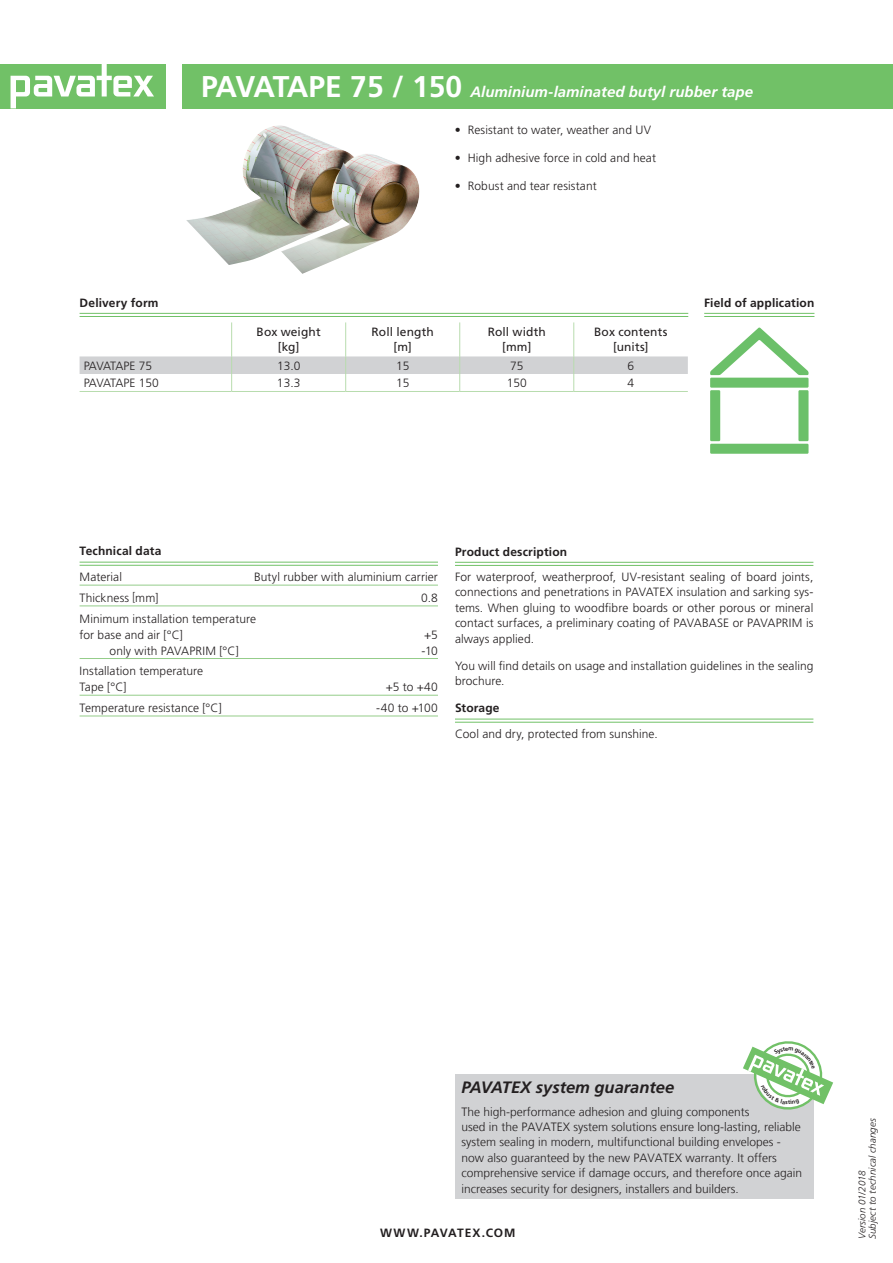
<style>
.page{position:relative;width:893px;height:1263px;background:#fff}
.page>*{position:absolute;margin:0;border:0;box-sizing:border-box;transform-origin:0 0}
.t1{font:italic 700 16.5px "Frutiger LT Std";color:#231f20}
.t2{font:italic 700 15px "Frutiger LT Std";color:#fff}
.t3{font:300 12px/15.5px "Frutiger LT Std";letter-spacing:.005em;color:#231f20}
.t4{font:300 12px/15.5px "Frutiger LT";color:#231f20}
.t5{font:700 12px "Frutiger LT Std";letter-spacing:.015em;color:#231f20}
.t6{font:12px/15.5px "Frutiger LT Std";letter-spacing:.01em;color:#231f20;text-align:center}
.t7{font:700 12px "Frutiger LT Std";letter-spacing:.075em;color:#231f20}
.t8{font:300 12px "Frutiger LT Std";letter-spacing:-.05em;color:#231f20}
.t9{font:300 12px "Frutiger LT Std";letter-spacing:-.055em;color:#231f20}
.t10{font:italic 300 9.75px/10.5px "Frutiger LT Std";letter-spacing:.01em;color:#231f20}
.s1{font-style:normal;font-size:30px}
.s2{font-stretch:condensed}
</style>
<div class="page">
<div style="left:0;top:64px;width:166px;height:44px;background:#71c167"></div>
<svg style="left:11px;top:64px;width:143px;height:44px"></svg>
<div style="left:183px;top:64px;width:710px;height:44px;background:#71c167"></div>
<hr style="left:704px;top:313px;width:110px;height:1px;background:#71c167">
<hr style="left:704px;top:316px;width:110px;height:1px;background:#71c167">
<hr style="left:455px;top:562px;width:358px;height:1px;background:#71c167">
<hr style="left:455px;top:565px;width:358px;height:1px;background:#71c167">
<hr style="left:455px;top:719px;width:358px;height:1px;background:#71c167">
<hr style="left:455px;top:722px;width:358px;height:1px;background:#71c167">
<hr style="left:80px;top:562px;width:358px;height:1px;background:#71c167">
<hr style="left:80px;top:565px;width:358px;height:1px;background:#71c167">
<hr style="left:80px;top:585px;width:358px;height:1px;background:#95cd8a">
<hr style="left:80px;top:605px;width:358px;height:1px;background:#95cd8a">
<hr style="left:80px;top:658px;width:358px;height:1px;background:#95cd8a">
<hr style="left:80px;top:695px;width:358px;height:1px;background:#95cd8a">
<hr style="left:80px;top:716px;width:358px;height:1px;background:#95cd8a">
<hr style="left:80px;top:313px;width:608px;height:1px;background:#71c167">
<hr style="left:80px;top:316px;width:608px;height:1px;background:#71c167">
<hr style="left:231px;top:322px;width:1px;height:34px;background:#b8dcae">
<hr style="left:345px;top:322px;width:1px;height:34px;background:#b8dcae">
<hr style="left:459px;top:322px;width:1px;height:34px;background:#b8dcae">
<hr style="left:573px;top:322px;width:1px;height:34px;background:#b8dcae">
<svg style="left:80px;top:356px;width:608px;height:35px"></svg>
<hr style="left:80px;top:391px;width:152px;height:1px;background:#b8dcae">
<hr style="left:232px;top:391px;width:114px;height:1px;background:#b8dcae">
<hr style="left:346px;top:391px;width:114px;height:1px;background:#b8dcae">
<hr style="left:460px;top:391px;width:114px;height:1px;background:#b8dcae">
<hr style="left:574px;top:391px;width:114px;height:1px;background:#b8dcae">
<div style="left:455px;top:1074px;width:358px;height:125px;background:#d1d2d4"></div>
<div style="left:710px;top:444px;width:98px;height:10px;background:#6bc069"></div>
<div style="left:710px;top:378px;width:98px;height:10px;background:#6bc069"></div>
<div style="left:710px;top:390px;width:10px;height:51px;background:#6bc069"></div>
<div style="left:798px;top:390px;width:10px;height:51px;background:#6bc069"></div>
<svg style="left:710px;top:327px;width:98px;height:48px"></svg>
<img style="left:186px;top:125px;width:164px;height:140px">
<img style="left:281px;top:154px;width:139px;height:120px">
<svg style="left:743px;top:1041px;width:90px;height:72px"></svg>
<p class="t2" style="left:201px;top:83px;width:553px"><span class="s1">PAVATAPE 75 / 150</span> Aluminium-laminated butyl rubber tape</p>
<p class="t3" style="left:455px;top:123px;width:198px"><span class="s2">•</span> Resistant to water, weather and UV</p>
<p class="t3" style="left:455px;top:150px;width:203px"><span class="s2">•</span> High adhesive force in cold and heat</p>
<p class="t3" style="left:455px;top:178px;width:143px"><span class="s2">•</span> Robust and tear resistant</p>
<p class="t5" style="left:80px;top:295px;width:80px">Delivery form</p>
<p class="t6" style="left:257px;top:324px;width:66px">Box weight [kg]</p>
<p class="t6" style="left:372px;top:324px;width:64px">Roll length [m]</p>
<p class="t6" style="left:488px;top:324px;width:60px">Roll width [mm]</p>
<p class="t6" style="left:594px;top:324px;width:75px">Box contents [units]</p>
<p class="t9" style="left:84px;top:359px;width:70px">PAVATAPE 75</p>
<p class="t3" style="left:277px;top:358px;width:25px">13.0</p>
<p class="t3" style="left:396px;top:358px;width:15px">15</p>
<p class="t3" style="left:510px;top:358px;width:15px">75</p>
<p class="t3" style="left:627px;top:358px;width:8px">6</p>
<p class="t8" style="left:84px;top:376px;width:76px">PAVATAPE 150</p>
<p class="t3" style="left:277px;top:376px;width:25px">13.3</p>
<p class="t3" style="left:396px;top:376px;width:15px">15</p>
<p class="t3" style="left:507px;top:376px;width:22px">150</p>
<p class="t3" style="left:627px;top:376px;width:8px">4</p>
<p class="t5" style="left:704px;top:295px;width:112px">Field of application</p>
<p class="t5" style="left:80px;top:544px;width:83px">Technical data</p>
<p class="t3" style="left:80px;top:569px;width:44px">Material</p>
<p class="t3" style="left:254px;top:569px;width:185px">Butyl rubber with aluminium carrier</p>
<p class="t3" style="left:80px;top:590px;width:80px">Thickness [mm]</p>
<p class="t3" style="left:421px;top:590px;width:18px">0.8</p>
<p class="t3" style="left:80px;top:611px;width:178px;line-height:15.9px">Minimum installation temperature for base and air [°C]</p>
<p class="t3" style="left:424px;top:627px;width:15px">+5</p>
<p class="t3" style="left:110px;top:643px;width:131px">only with PAVAPRIM [°C]</p>
<p class="t3" style="left:422px;top:643px;width:18px">-10</p>
<p class="t3" style="left:80px;top:663px;width:125px;line-height:15.9px">Installation temperature<br>Tape [°C]</p>
<p class="t3" style="left:386px;top:679px;width:54px">+5 to +40</p>
<p class="t3" style="left:80px;top:700px;width:144px">Temperature resistance [°C]</p>
<p class="t3" style="left:376px;top:700px;width:63px">-40 to +100</p>
<p class="t5" style="left:455px;top:544px;width:114px">Product description</p>
<p class="t3" style="left:455px;top:569px;width:360px;text-align:justify">For waterproof, weatherproof, UV-resistant sealing of board joints, connections and penetrations in PAVATEX insulation and sarking sys&shy;tems. When gluing to woodfibre boards or other porous or mineral contact surfaces, a preliminary coating of PAVABASE or PAVAPRIM is always applied.</p>
<p class="t3" style="left:455px;top:658px;width:360px">You will find details on usage and installation guidelines in the sealing brochure.</p>
<p class="t5" style="left:455px;top:701px;width:46px">Storage</p>
<p class="t3" style="left:455px;top:726px;width:204px">Cool and dry, protected from sunshine.</p>
<h1 class="t1" style="left:461px;top:1078px;width:214px">PAVATEX system guarantee</h1>
<p class="t4" style="left:461px;top:1104px;width:342px">The high-performance adhesion and gluing components<br>used in the PAVATEX system solutions ensure long-lasting, reliable system sealing in modern, multifunctional building envelopes - now also guaranteed by the new PAVATEX warranty. It offers comprehensive service if damage occurs, and therefore once again increases security for designers, installers and builders.</p>
<p class="t10" style="left:857px;top:1239px;width:123px;rotate:-90deg">Version 01/2018<br>Subject to technical changes</p>
<p class="t7" style="left:380px;top:1226px;width:137px">WWW.PAVATEX.COM</p>
</div>
